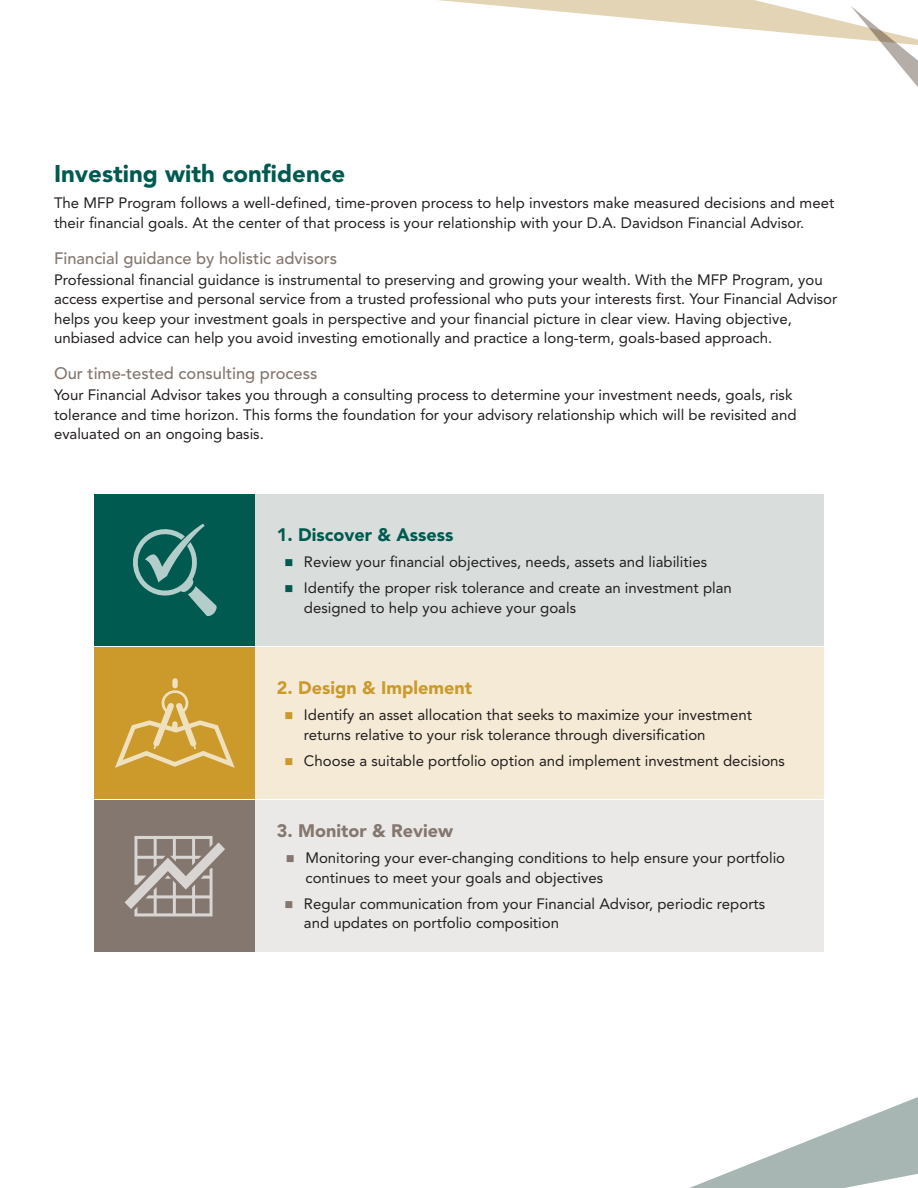
<style>
.page{position:relative;width:918px;height:1188px;background:#fff}
.page>*{position:absolute;margin:0;border:0;box-sizing:border-box;transform-origin:0 0}
.t1{font:900 24px "Avenir LT Std";color:#015a50}
.t2{font:900 18px "Avenir LT Std";color:#cb9a2b}
.t3{font:900 18px "Avenir LT Std";color:#015a50}
.t4{font:900 18px "Avenir LT Std";color:#84776f}
.t5{font:500 16.5px "Avenir LT Std";color:#84776f}
.t6{font:15px/19.5px "Avenir LT Std";color:#231f20}
.s1{color:#015a50}
.s2{color:#cb9a2b}
.s3{color:#84776f}
</style>
<div class="page">
<div style="left:95px;top:801px;width:160px;height:151px;background:#84776f"></div>
<div style="left:255px;top:494px;width:568px;height:152px;background:#d9dedc"></div>
<div style="left:95px;top:494px;width:160px;height:152px;background:#015a50"></div>
<div style="left:255px;top:647px;width:568px;height:152px;background:#f4ead5"></div>
<div style="left:95px;top:647px;width:160px;height:152px;background:#cb9a2b"></div>
<div style="left:255px;top:801px;width:568px;height:151px;background:#e8e5e3"></div>
<svg style="left:125px;top:836px;width:100px;height:80px"></svg>
<svg style="left:133px;top:524px;width:84px;height:92px"></svg>
<svg style="left:115px;top:678px;width:120px;height:90px"></svg>
<svg style="left:690px;top:1097px;width:228px;height:91px"></svg>
<svg style="left:438px;top:0;width:480px;height:87px"></svg>
<p class="t1" style="left:54px;top:159px;width:293px">Investing with confidence</p>
<p class="t6" style="left:54px;top:193px;width:782px">The MFP Program follows a well-defined, time-proven process to help investors make measured decisions and meet their financial goals. At the center of that process is your relationship with your D.A. Davidson Financial Advisor.</p>
<p class="t5" style="left:54px;top:249px;width:285px">Financial guidance by holistic advisors</p>
<p class="t6" style="left:54px;top:270px;width:785px">Professional financial guidance is instrumental to preserving and growing your wealth. With the MFP Program, you access expertise and personal service from a trusted professional who puts your interests first. Your Financial Advisor helps you keep your investment goals in perspective and your financial picture in clear view. Having objective, unbiased advice can help you avoid investing emotionally and practice a long-term, goals-based approach.</p>
<p class="t5" style="left:54px;top:364px;width:265px">Our time-tested consulting process</p>
<p class="t6" style="left:54px;top:385px;width:744px">Your Financial Advisor takes you through a consulting process to determine your investment needs, goals, risk tolerance and time horizon. This forms the foundation for your advisory relationship which will be revisited and evaluated on an ongoing basis.</p>
<p class="t3" style="left:277px;top:524px;width:178px">1. Discover &amp; Assess</p>
<p class="t6" style="left:284px;top:552px;width:424px"><span class="s1">■</span> Review your financial objectives, needs, assets and liabilities</p>
<p class="t6" style="left:304px;top:578px;width:430px;text-indent:-20px"><span class="s1">■</span> Identify the proper risk tolerance and create an investment plan designed to help you achieve your goals</p>
<p class="t2" style="left:277px;top:677px;width:197px">2. Design &amp; Implement</p>
<p class="t6" style="left:304px;top:705px;width:450px;text-indent:-20px"><span class="s2">■</span> Identify an asset allocation that seeks to maximize your investment returns relative to your risk tolerance through diversification</p>
<p class="t6" style="left:284px;top:751px;width:502px"><span class="s2">■</span> Choose a suitable portfolio option and implement investment decisions</p>
<p class="t4" style="left:277px;top:820px;width:178px">3. Monitor &amp; Review</p>
<p class="t6" style="left:305px;top:848px;width:481px;text-indent:-20px"><span class="s3">■</span> Monitoring your ever-changing conditions to help ensure your portfolio continues to meet your goals and objectives</p>
<p class="t6" style="left:304px;top:894px;width:463px;text-indent:-20px"><span class="s3">■</span> Regular communication from your Financial Advisor, periodic reports and updates on portfolio composition</p>
</div>
